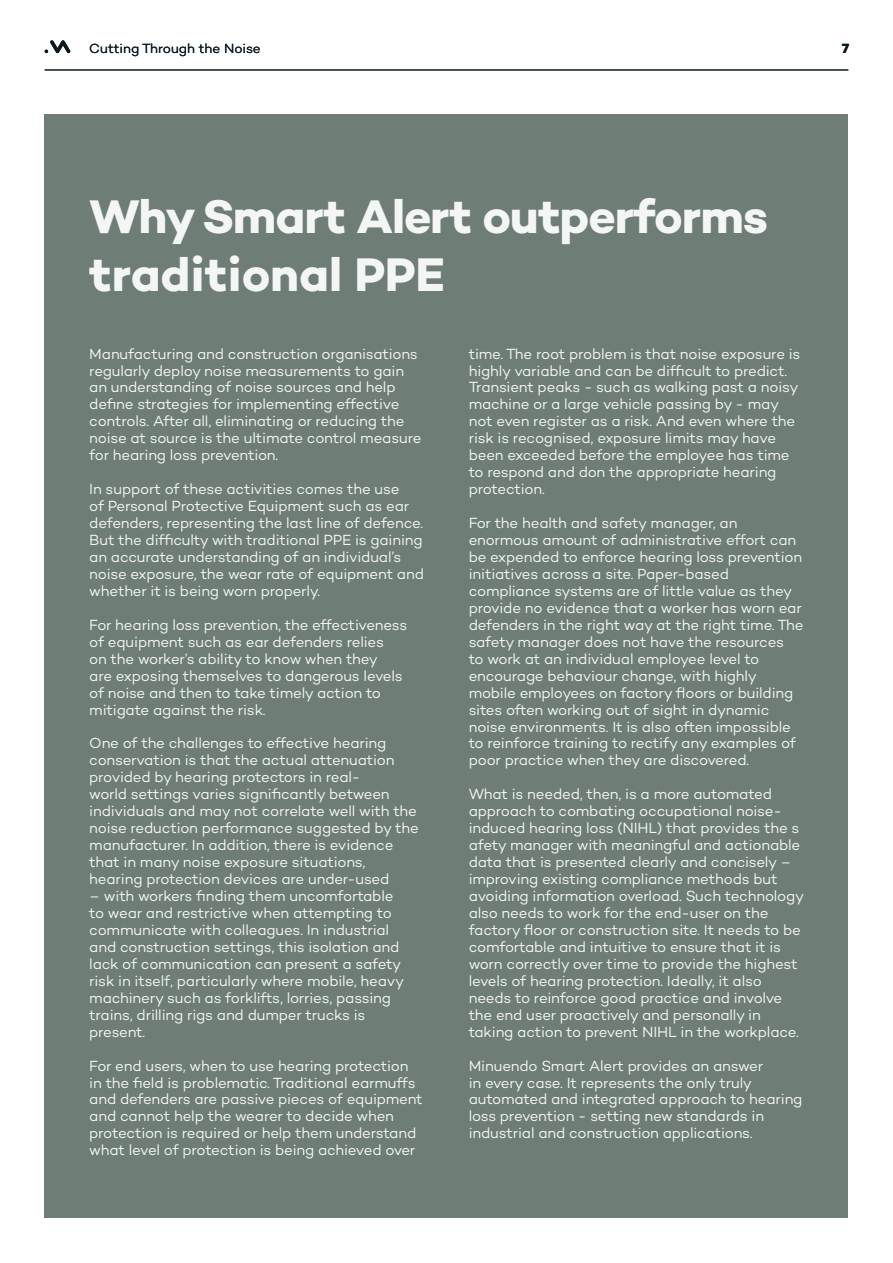
<style>
.page{position:relative;width:893px;height:1263px;background:#fff}
.page>*{position:absolute;margin:0;border:0;box-sizing:border-box;transform-origin:0 0}
.t1{font:700 48px/57.6px "Campton";letter-spacing:-.02em;color:#f3f6f4}
.t2{font:15px/17px "Campton";letter-spacing:-.015em;color:#f3f6f4}
.t3{font:13.5px "Campton";letter-spacing:-.005em;color:#0a1920}
.t4{font:700 13.5px "Campton";color:#0a1920}
</style>
<div class="page">
<div style="left:45px;top:114px;width:803px;height:1104px;background:#6e7d75"></div>
<svg style="left:45px;top:40px;width:26px;height:13px"></svg>
<hr style="left:45px;top:70px;width:803px;height:1px;background:#0a1920">
<p class="t3" style="left:89px;top:40px;width:173px">Cutting Through the Noise</p>
<p class="t4" style="left:842px;top:40px;width:9px">7</p>
<h1 class="t1" style="left:89px;top:187px;width:680px">Why Smart Alert outperforms traditional PPE</h1>
<p class="t2" style="left:89px;top:345px;width:334px">Manufacturing and construction organisations regularly deploy noise measurements to gain an understanding of noise sources and help define strategies for implementing effective controls. After all, eliminating or reducing the noise at source is the ultimate control measure for hearing loss prevention.</p>
<p class="t2" style="left:89px;top:480px;width:336px">In support of these activities comes the use<br>of Personal Protective Equipment such as ear defenders, representing the last line of defence.<br>But the difficulty with traditional PPE is gaining an accurate understanding of an individual’s noise exposure, the wear rate of equipment and whether it is being worn properly.</p>
<p class="t2" style="left:89px;top:616px;width:319px">For hearing loss prevention, the effectiveness of equipment such as ear defenders relies<br>on the worker’s ability to know when they<br>are exposing themselves to dangerous levels of noise and then to take timely action to mitigate against the risk.</p>
<p class="t2" style="left:89px;top:734px;width:331px">One of the challenges to effective hearing conservation is that the actual attenuation provided by hearing protectors in real-<br>world settings varies significantly between individuals and may not correlate well with the noise reduction performance suggested by the manufacturer. In addition, there is evidence that in many noise exposure situations, hearing protection devices are under-used</p>
<p class="t2" style="left:89px;top:887px;width:316px">– with workers finding them uncomfortable to wear and restrictive when attempting to communicate with colleagues. In industrial and construction settings, this isolation and lack of communication can present a safety risk in itself, particularly where mobile, heavy machinery such as forklifts, lorries, passing trains, drilling rigs and dumper trucks is present.</p>
<p class="t2" style="left:89px;top:1057px;width:335px">For end users, when to use hearing protection in the field is problematic. Traditional earmuffs and defenders are passive pieces of equipment and cannot help the wearer to decide when protection is required or help them understand what level of protection is being achieved over</p>
<p class="t2" style="left:469px;top:345px;width:333px">time. The root problem is that noise exposure is highly variable and can be difficult to predict.<br>Transient peaks - such as walking past a noisy machine or a large vehicle passing by - may not even register as a risk. And even where the risk is recognised, exposure limits may have been exceeded before the employee has time to respond and don the appropriate hearing protection.</p>
<p class="t2" style="left:469px;top:514px;width:336px">For the health and safety manager, an enormous amount of administrative effort can be expended to enforce hearing loss prevention initiatives across a site. Paper-based compliance systems are of little value as they provide no evidence that a worker has worn ear defenders in the right way at the right time. The safety manager does not have the resources<br>to work at an individual employee level to encourage behaviour change, with highly mobile employees on factory floors or building sites often working out of sight in dynamic noise environments. It is also often impossible to reinforce training to rectify any examples of poor practice when they are discovered.</p>
<p class="t2" style="left:469px;top:785px;width:337px">What is needed, then, is a more automated approach to combating occupational noise&shy;induced hearing loss (NIHL) that provides the s afety manager with meaningful and actionable data that is presented clearly and concisely – improving existing compliance methods but avoiding information overload. Such technology also needs to work for the end-user on the factory floor or construction site. It needs to be comfortable and intuitive to ensure that it is worn correctly over time to provide the highest levels of hearing protection. Ideally, it also needs to reinforce good practice and involve the end user proactively and personally in taking action to prevent NIHL in the workplace.</p>
<p class="t2" style="left:469px;top:1057px;width:335px">Minuendo Smart Alert provides an answer<br>in every case. It represents the only truly automated and integrated approach to hearing loss prevention - setting new standards in industrial and construction applications.</p>
</div>
